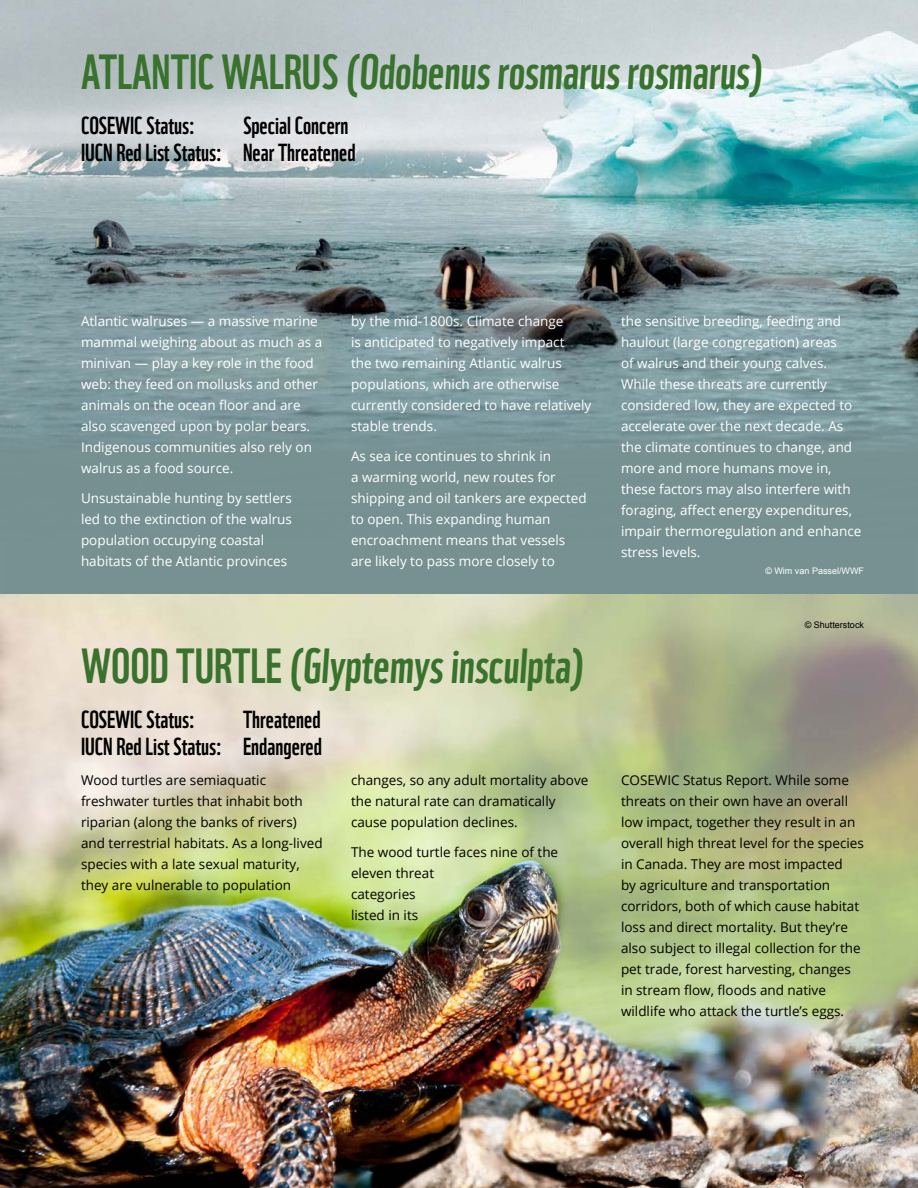
<style>
.page{position:relative;width:918px;height:1188px;background:#fff}
.page>*{position:absolute;margin:0;border:0;box-sizing:border-box;transform-origin:0 0}
.species_highlight{font:48px "WWF";color:#38722d}
.Status{font:24px "WWF";color:#000}
.body_sans{font:13.5px/21px "Open Sans";color:#fff}
.body_sans-2{font:13.5px/21px "Open Sans";color:#000}
.Copyright_Credit{font:9px "Arial";color:#fff}
.Copyright_Credit-2{font:9px "Arial";color:#000}
</style>
<div class="page">
<img style="left:0;top:594px;width:918px;height:594px">
<img style="left:0;top:0;width:918px;height:418px">
<div style="left:0;top:418px;width:918px;height:176px;background:#779192"></div>
<p class="species_highlight" style="left:81px;top:34px;width:687px">ATLANTIC WALRUS (Odobenus rosmarus rosmarus)</p>
<p class="Status" style="left:81px;top:106px;width:115px">COSEWIC Status:</p>
<p class="Status" style="left:243px;top:106px;width:107px">Special Concern</p>
<p class="Status" style="left:81px;top:133px;width:276px">IUCN Red List Status: Near Threatened</p>
<p class="body_sans" style="left:81px;top:310px;width:243px">Atlantic walruses — a massive marine mammal weighing about as much as a minivan — play a key role in the food web: they feed on mollusks and other animals on the ocean floor and are also scavenged upon by polar bears.<br>Indigenous communities also rely on walrus as a food source.</p>
<p class="body_sans" style="left:81px;top:487px;width:213px">Unsustainable hunting by settlers led to the extinction of the walrus population occupying coastal habitats of the Atlantic provinces</p>
<p class="body_sans" style="left:351px;top:310px;width:242px">by the mid-1800s. Climate change<br>is anticipated to negatively impact<br>the two remaining Atlantic walrus populations, which are otherwise currently considered to have relatively stable trends.</p>
<p class="body_sans" style="left:351px;top:445px;width:237px">As sea ice continues to shrink in<br>a warming world, new routes for shipping and oil tankers are expected to open. This expanding human encroachment means that vessels are likely to pass more closely to</p>
<p class="species_highlight" style="left:81px;top:628px;width:508px">WOOD TURTLE (Glyptemys insculpta)</p>
<p class="Status" style="left:81px;top:700px;width:115px">COSEWIC Status:</p>
<p class="Status" style="left:243px;top:700px;width:79px">Threatened</p>
<p class="Status" style="left:81px;top:727px;width:243px">IUCN Red List Status: Endangered</p>
<p class="body_sans-2" style="left:81px;top:769px;width:243px">Wood turtles are semiaquatic freshwater turtles that inhabit both riparian (along the banks of rivers) and terrestrial habitats. As a long-lived species with a late sexual maturity, they are vulnerable to population</p>
<p class="body_sans-2" style="left:351px;top:769px;width:239px">changes, so any adult mortality above the natural rate can dramatically cause population declines.</p>
<p class="body_sans-2" style="left:351px;top:841px;width:209px">The wood turtle faces nine of the eleven threat<br>categories<br>listed in its</p>
<p class="body_sans" style="left:621px;top:310px;width:242px">the sensitive breeding, feeding and haulout (large congregation) areas<br>of walrus and their young calves.<br>While these threats are currently considered low, they are expected to accelerate over the next decade. As the climate continues to change, and more and more humans move in, these factors may also interfere with foraging, affect energy expenditures, impair thermoregulation and enhance stress levels.</p>
<p class="Copyright_Credit" style="left:765px;top:564px;width:100px">© Wim van Passel/WWF</p>
<p class="Copyright_Credit-2" style="left:805px;top:618px;width:61px">© Shutterstock</p>
<p class="body_sans-2" style="left:621px;top:769px;width:244px">COSEWIC Status Report. While some threats on their own have an overall low impact, together they result in an overall high threat level for the species in Canada. They are most impacted<br>by agriculture and transportation corridors, both of which cause habitat loss and direct mortality. But they’re also subject to illegal collection for the pet trade, forest harvesting, changes in stream flow, floods and native wildlife who attack the turtle’s eggs.</p>
</div>
